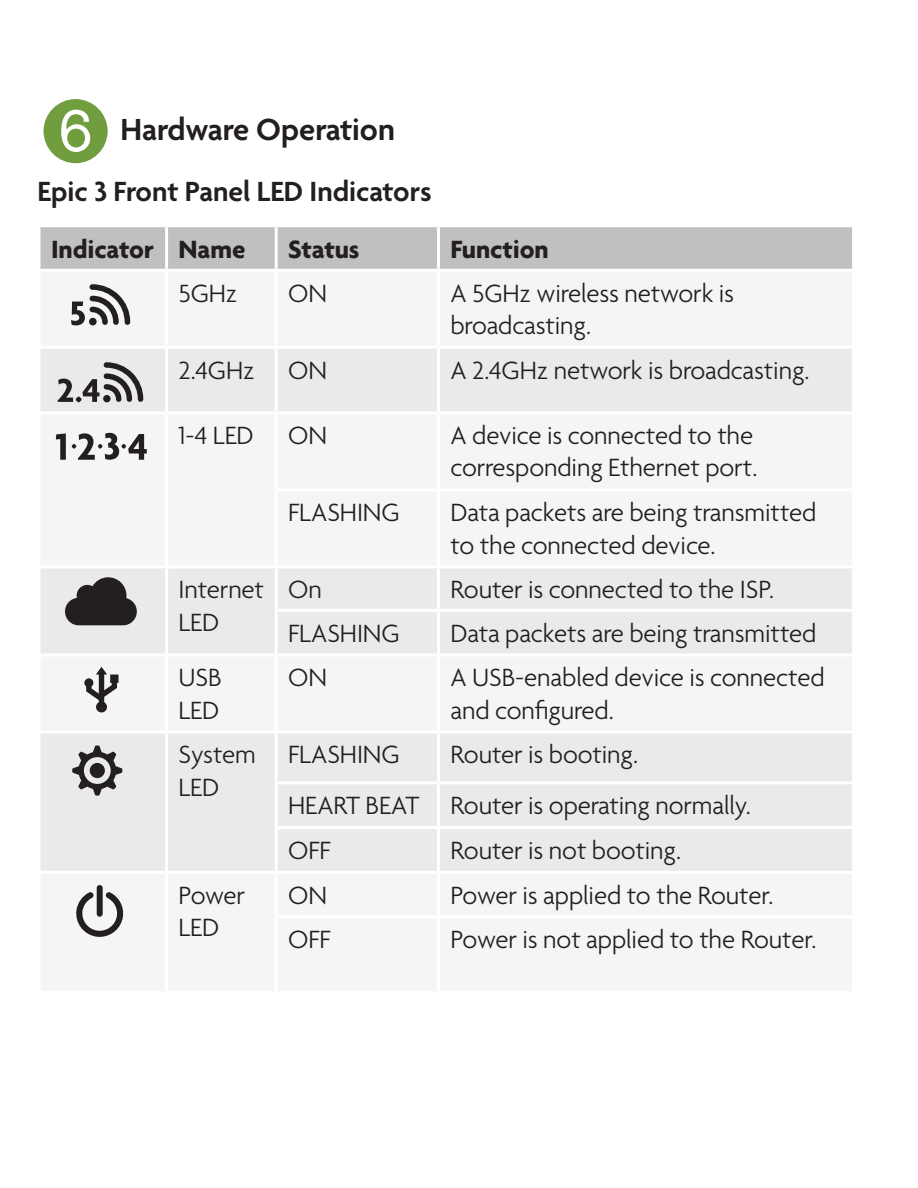
<style>
.page{position:relative;width:918px;height:1188px;background:#fff}
.page>*{position:absolute;margin:0;border:0;box-sizing:border-box;transform-origin:0 0}
.t1{font:87px "Circle Frame Neg";color:#709e3e}
.t2{font:600 33px "Agenda";color:#241f1f}
.t3{font:600 30px "Agenda";color:#241f1f}
.t4{font:300 27px/32.4px "Agenda";letter-spacing:-.005em;color:#241f1f}
.t5{font:700 27px "Agenda";letter-spacing:-.005em;color:#241f1f}
</style>
<div class="page">
<div style="left:41px;top:227px;width:811px;height:42px;background:#c0bfc1"></div>
<svg style="left:41px;top:349px;width:811px;height:522px;fill:#ebeaea"></svg>
<hr style="left:165px;top:657px;width:3px;height:74px;background:#fff">
<hr style="left:275px;top:488px;width:163px;height:3px;background:#fff">
<hr style="left:438px;top:488px;width:417px;height:3px;background:#fff">
<hr style="left:438px;top:565px;width:417px;height:3px;background:#fff">
<hr style="left:275px;top:609px;width:163px;height:3px;background:#fff">
<hr style="left:438px;top:609px;width:417px;height:3px;background:#fff">
<hr style="left:438px;top:654px;width:417px;height:3px;background:#fff">
<hr style="left:276px;top:731px;width:162px;height:3px;background:#fff">
<hr style="left:438px;top:731px;width:417px;height:3px;background:#fff">
<hr style="left:275px;top:781px;width:163px;height:3px;background:#fff">
<hr style="left:438px;top:781px;width:417px;height:3px;background:#fff">
<hr style="left:275px;top:826px;width:163px;height:3px;background:#fff">
<hr style="left:438px;top:826px;width:417px;height:3px;background:#fff">
<hr style="left:165px;top:227px;width:3px;height:42px;background:#fff">
<hr style="left:275px;top:227px;width:3px;height:42px;background:#fff">
<hr style="left:437px;top:227px;width:3px;height:42px;background:#fff">
<hr style="left:437px;top:414px;width:3px;height:74px;background:#fff">
<hr style="left:437px;top:491px;width:3px;height:74px;background:#fff">
<hr style="left:437px;top:568px;width:3px;height:41px;background:#fff">
<hr style="left:437px;top:612px;width:3px;height:42px;background:#fff">
<hr style="left:275px;top:657px;width:3px;height:74px;background:#fff">
<hr style="left:437px;top:657px;width:3px;height:74px;background:#fff">
<hr style="left:437px;top:734px;width:3px;height:47px;background:#fff">
<hr style="left:437px;top:784px;width:3px;height:42px;background:#fff">
<hr style="left:437px;top:829px;width:3px;height:42px;background:#fff">
<hr style="left:165px;top:349px;width:3px;height:62px;background:#fff">
<hr style="left:275px;top:349px;width:3px;height:62px;background:#fff">
<hr style="left:437px;top:349px;width:3px;height:62px;background:#fff">
<hr style="left:276px;top:411px;width:162px;height:3px;background:#fff">
<hr style="left:438px;top:411px;width:417px;height:3px;background:#fff">
<hr style="left:276px;top:565px;width:162px;height:3px;background:#fff">
<hr style="left:276px;top:654px;width:162px;height:3px;background:#fff">
<hr style="left:38px;top:411px;width:129px;height:3px;background:#fff">
<hr style="left:38px;top:565px;width:129px;height:3px;background:#fff">
<hr style="left:38px;top:654px;width:129px;height:3px;background:#fff">
<hr style="left:167px;top:411px;width:109px;height:3px;background:#fff">
<hr style="left:165px;top:414px;width:3px;height:76px;background:#fff">
<hr style="left:275px;top:414px;width:3px;height:74px;background:#fff">
<hr style="left:165px;top:490px;width:3px;height:75px;background:#fff">
<hr style="left:275px;top:491px;width:3px;height:74px;background:#fff">
<hr style="left:167px;top:565px;width:109px;height:3px;background:#fff">
<hr style="left:165px;top:568px;width:3px;height:42px;background:#fff">
<hr style="left:275px;top:568px;width:3px;height:41px;background:#fff">
<hr style="left:165px;top:610px;width:3px;height:44px;background:#fff">
<hr style="left:275px;top:612px;width:3px;height:42px;background:#fff">
<hr style="left:167px;top:654px;width:109px;height:3px;background:#fff">
<hr style="left:167px;top:731px;width:109px;height:3px;background:#fff">
<hr style="left:275px;top:734px;width:3px;height:47px;background:#fff">
<hr style="left:275px;top:784px;width:3px;height:42px;background:#fff">
<hr style="left:275px;top:829px;width:3px;height:42px;background:#fff">
<hr style="left:38px;top:731px;width:129px;height:3px;background:#fff">
<hr style="left:165px;top:734px;width:3px;height:49px;background:#fff">
<hr style="left:165px;top:783px;width:3px;height:45px;background:#fff">
<hr style="left:165px;top:828px;width:3px;height:43px;background:#fff">
<svg style="left:71px;top:284px;width:59px;height:41px"></svg>
<svg style="left:58px;top:362px;width:85px;height:40px;background:#a8a6a6"></svg>
<svg style="left:56px;top:433px;width:10px;height:27px"></svg>
<svg style="left:72px;top:433px;width:75px;height:27px"></svg>
<svg style="left:65px;top:577px;width:72px;height:48px;background:#575353"></svg>
<svg style="left:84px;top:667px;width:35px;height:45px"></svg>
<svg style="left:72px;top:745px;width:50px;height:51px;background:#999696"></svg>
<svg style="left:76px;top:885px;width:48px;height:52px"></svg>
<h1 class="t1" style="left:38px;top:82px;width:78px">6</h1>
<p class="t2" style="left:120px;top:112px;width:276px">Hardware Operation</p>
<p class="t3" style="left:38px;top:176px;width:396px">Epic 3 Front Panel LED Indicators</p>
<p class="t5" style="left:51px;top:233px;width:196px">Indicator Name</p>
<p class="t5" style="left:288px;top:233px;width:73px">Status</p>
<p class="t5" style="left:450px;top:233px;width:100px">Function</p>
<p class="t4" style="left:179px;top:278px;width:60px">5GHz</p>
<p class="t4" style="left:288px;top:278px;width:40px">ON</p>
<p class="t4" style="left:450px;top:278px;width:285px">A 5GHz wireless network is broadcasting.</p>
<p class="t4" style="left:179px;top:355px;width:150px">2.4GHz ON</p>
<p class="t4" style="left:450px;top:355px;width:361px">A 2.4GHz network is broadcasting.</p>
<p class="t4" style="left:179px;top:421px;width:77px">1-4 LED</p>
<p class="t4" style="left:288px;top:421px;width:40px">ON</p>
<p class="t4" style="left:450px;top:421px;width:308px">A device is connected to the corresponding Ethernet port.</p>
<p class="t4" style="left:288px;top:498px;width:113px">FLASHING</p>
<p class="t4" style="left:450px;top:498px;width:368px">Data packets are being transmitted to the connected device.</p>
<p class="t4" style="left:179px;top:575px;width:87px">Internet<br>LED</p>
<p class="t4" style="left:288px;top:575px;width:35px">On</p>
<p class="t4" style="left:450px;top:575px;width:325px">Router is connected to the ISP.</p>
<p class="t4" style="left:288px;top:618px;width:113px">FLASHING</p>
<p class="t4" style="left:450px;top:618px;width:368px">Data packets are being transmitted</p>
<p class="t4" style="left:179px;top:663px;width:45px">USB<br>LED</p>
<p class="t4" style="left:288px;top:663px;width:40px">ON</p>
<p class="t4" style="left:450px;top:663px;width:376px">A USB-enabled device is connected and configured.</p>
<p class="t4" style="left:179px;top:740px;width:79px">System<br>LED</p>
<p class="t4" style="left:288px;top:740px;width:113px">FLASHING</p>
<p class="t4" style="left:288px;top:731px;width:464px;line-height:50.7px;text-indent:162px">Router is booting.<br>HEART BEAT Router is operating normally.</p>
<p class="t4" style="left:288px;top:836px;width:44px">OFF</p>
<p class="t4" style="left:450px;top:836px;width:232px">Router is not booting.</p>
<p class="t4" style="left:179px;top:880px;width:68px">Power<br>LED</p>
<p class="t4" style="left:288px;top:880px;width:40px">ON</p>
<p class="t4" style="left:450px;top:880px;width:325px">Power is applied to the Router.</p>
<p class="t4" style="left:288px;top:925px;width:44px">OFF</p>
<p class="t4" style="left:450px;top:925px;width:368px">Power is not applied to the Router.</p>
</div>
